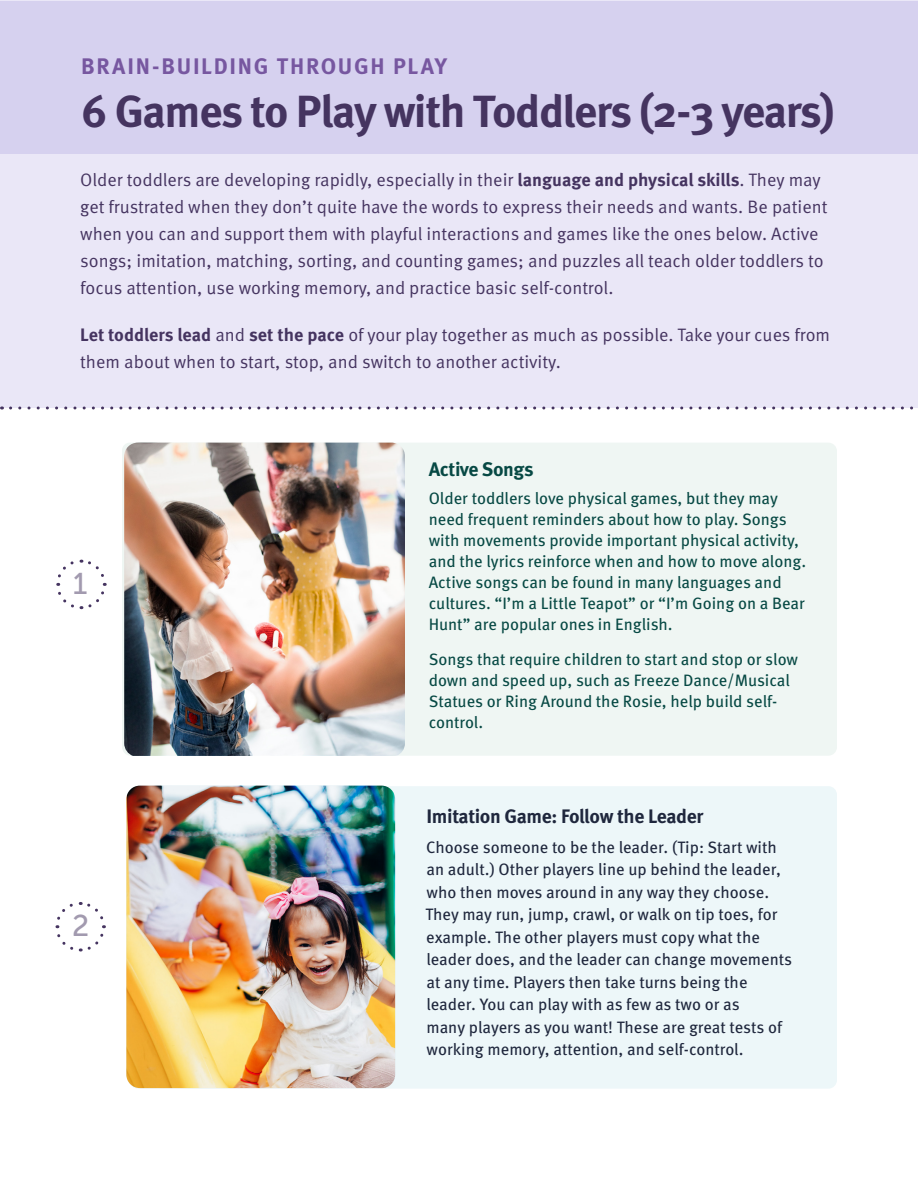
<style>
.page{position:relative;width:918px;height:1188px;background:#fff}
.page>*{position:absolute;margin:0;border:0;box-sizing:border-box;transform-origin:0 0}
.t1{font:700 45px "Meta Pro";letter-spacing:-.035em;color:#453460}
.t2{font:30px "Museo Sans 500";color:#a29aaf}
.t3{font:700 22.5px "Meta Pro";letter-spacing:.075em;color:#7757a0}
.t4{font:700 19.5px "Meta Pro";letter-spacing:-.02em;color:#1f273d}
.t5{font:700 19.5px "Meta Pro";letter-spacing:-.025em;color:#074944}
.t6{font:18px/27px "Meta Pro Norm";color:#453460}
.t7{font:16.5px/21px "Meta Pro";color:#074944}
.t8{font:16.5px/22.5px "Meta Pro";color:#1f273d}
.s1{font-family:"Meta Pro";font-weight:700}
</style>
<div class="page">
<div style="left:0;top:2px;width:918px;height:406px;background:#eae7f7"></div>
<div style="left:0;top:0;width:918px;height:153px;background:#d6d1ef"></div>
<svg style="left:11px;top:406px;width:902px;height:4px"></svg>
<svg style="left:56px;top:559px;width:51px;height:51px"></svg>
<svg style="left:55px;top:902px;width:51px;height:50px"></svg>
<div style="left:122px;top:443px;width:715px;height:313px;background:#eff6f3;border-radius:8px"></div>
<img style="left:124px;top:443px;width:281px;height:313px">
<div style="left:129px;top:786px;width:708px;height:303px;background:#edf7f9;border-radius:8px"></div>
<img style="left:126px;top:786px;width:269px;height:302px">
<p class="t3" style="left:81px;top:49px;width:368px">BRAIN-BUILDING THROUGH PLAY</p>
<h1 class="t1" style="left:81px;top:76px;width:755px">6 Games to Play with Toddlers (2-3 years)</h1>
<p class="t6" style="left:80px;top:165px;width:749px">Older toddlers are developing rapidly, especially in their <span class="s1">language and physical skills</span>. They may get frustrated when they don’t quite have the words to express their needs and wants. Be patient when you can and support them with playful interactions and games like the ones below. Active songs; imitation, matching, sorting, and counting games; and puzzles all teach older toddlers to focus attention, use working memory, and practice basic self-control.</p>
<p class="t6" style="left:80px;top:320px;width:751px"><span class="s1">Let toddlers lead</span> and <span class="s1">set the pace</span> of your play together as much as possible. Take your cues from them about when to start, stop, and switch to another activity.</p>
<h2 class="t2" style="left:73px;top:567px;width:16px">1</h2>
<h2 class="t2" style="left:72px;top:910px;width:19px">2</h2>
<p class="t5" style="left:429px;top:454px;width:106px">Active Songs</p>
<p class="t7" style="left:429px;top:487px;width:379px">Older toddlers love physical games, but they may need frequent reminders about how to play. Songs with movements provide important physical activity, and the lyrics reinforce when and how to move along.<br>Active songs can be found in many languages and cultures. “I’m a Little Teapot” or “I’m Going on a Bear Hunt” are popular ones in English.</p>
<p class="t7" style="left:429px;top:647px;width:371px">Songs that require children to start and stop or slow down and speed up, such as Freeze Dance/Musical Statues or Ring Around the Rosie, help build self&shy;control.</p>
<p class="t4" style="left:427px;top:801px;width:278px">Imitation Game: Follow the Leader</p>
<p class="t8" style="left:425px;top:835px;width:368px">Choose someone to be the leader. (Tip: Start with an adult.) Other players line up behind the leader, who then moves around in any way they choose.<br>They may run, jump, crawl, or walk on tip toes, for example. The other players must copy what the leader does, and the leader can change movements at any time. Players then take turns being the leader. You can play with as few as two or as<br>many players as you want! These are great tests of working memory, attention, and self-control.</p>
</div>
